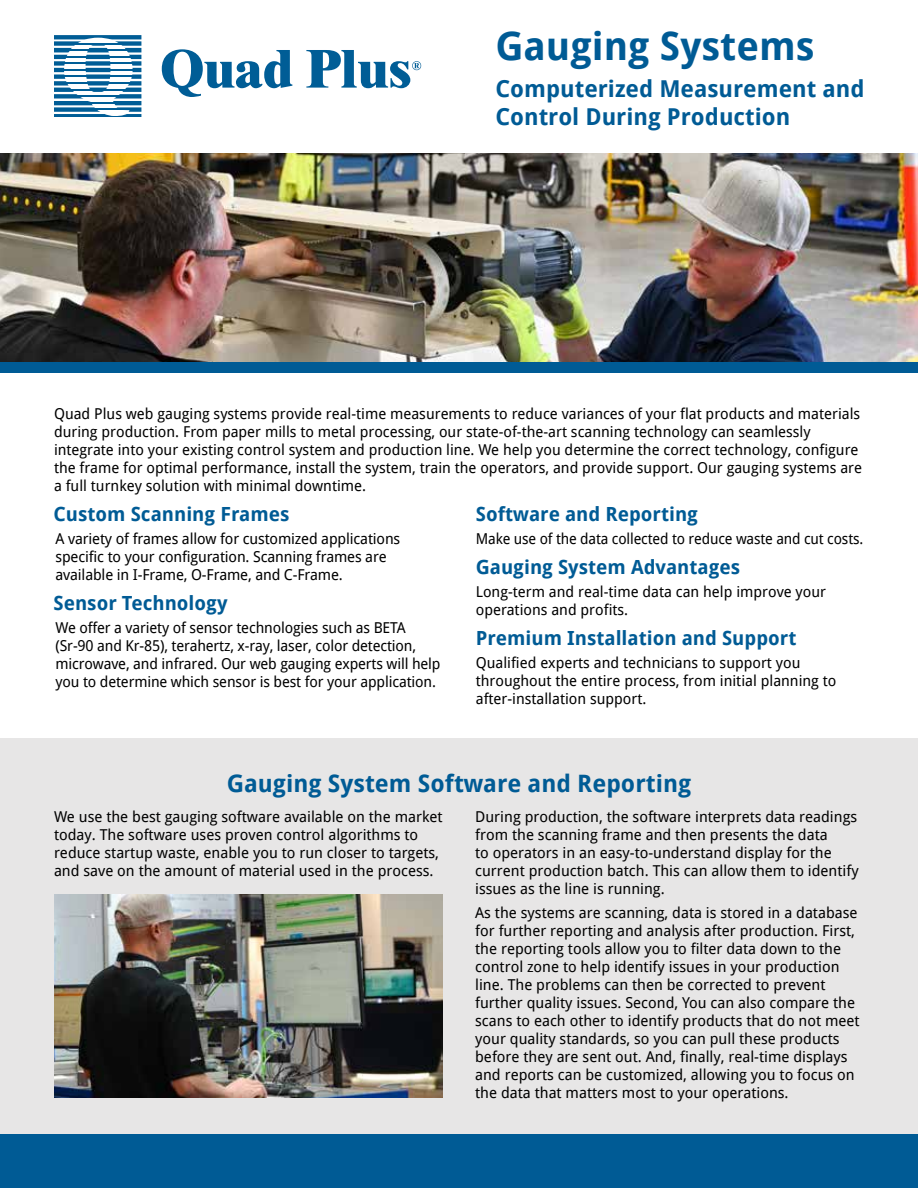
<style>
.page{position:relative;width:918px;height:1188px;background:#fff}
.page>*{position:absolute;margin:0;border:0;box-sizing:border-box;transform-origin:0 0}
.t1{font:700 39px "Droid Sans";color:#005b95}
.t2{font:700 24px "Droid Sans";color:#005b95}
.t3{font:700 23.25px/27.9px "Droid Sans";color:#005b95}
.t4{font:700 19.5px "Droid Sans";color:#005b95}
.t5{font:15px/18px "Droid Sans";color:#000}
.t6{font:15px "Droid Sans";color:#000;scale:.96 1}
</style>
<div class="page">
<div style="left:0;top:739px;width:918px;height:395px;background:#e7e6e6"></div>
<img style="left:0;top:153px;width:918px;height:209px">
<div style="left:0;top:362px;width:918px;height:11px;background:#005b95"></div>
<svg style="left:162px;top:49px;width:130px;height:48px"></svg>
<svg style="left:54px;top:35px;width:87px;height:4px"></svg>
<svg style="left:54px;top:38px;width:87px;height:79px"></svg>
<hr style="left:75px;top:43px;width:46px;height:1px;background:#005d96">
<hr style="left:64px;top:56px;width:68px;height:1px;background:#005d96">
<hr style="left:61px;top:63px;width:72px;height:1px;background:#005d96">
<hr style="left:60px;top:69px;width:74px;height:1px;background:#005d96">
<hr style="left:63px;top:76px;width:70px;height:1px;background:#005d96">
<hr style="left:65px;top:82px;width:66px;height:1px;background:#005d96">
<hr style="left:66px;top:89px;width:62px;height:1px;background:#005d96">
<hr style="left:69px;top:96px;width:59px;height:1px;background:#005d96">
<hr style="left:69px;top:102px;width:59px;height:1px;background:#005d96">
<hr style="left:69px;top:109px;width:59px;height:1px;background:#005d96">
<hr style="left:69px;top:50px;width:59px;height:1px;background:#005d96">
<svg style="left:306px;top:50px;width:115px;height:38px"></svg>
<div style="left:0;top:1134px;width:918px;height:54px;background:#005b95"></div>
<img style="left:54px;top:894px;width:389px;height:204px">
<h1 class="t1" style="left:495px;top:24px;width:321px">Gauging Systems</h1>
<h3 class="t3" style="left:495px;top:75px;width:371px">Computerized Measurement and<br>Control During Production</h3>
<p class="t5" style="left:54px;top:405px;width:810px">Quad Plus web gauging systems provide real-time measurements to reduce variances of your flat products and materials during production. From paper mills to metal processing, our state-of-the-art scanning technology can seamlessly integrate into your existing control system and production line. We help you determine the correct technology, configure the frame for optimal performance, install the system, train the operators, and provide support. Our gauging systems are a full turnkey solution with minimal downtime.</p>
<p class="t5" style="left:56px;top:530px;width:346px">A variety of frames allow for customized applications specific to your configuration. Scanning frames are available in I-Frame, O-Frame, and C-Frame.</p>
<h3 class="t4" style="left:476px;top:503px;width:224px">Software and Reporting</h3>
<h3 class="t4" style="left:54px;top:503px;width:238px">Custom Scanning Frames</h3>
<p class="t6" style="left:476px;top:530px;width:405px">Make use of the data collected to reduce waste and cut costs.</p>
<h3 class="t4" style="left:476px;top:556px;width:266px">Gauging System Advantages</h3>
<h3 class="t4" style="left:54px;top:592px;width:175px">Sensor Technology</h3>
<p class="t5" style="left:56px;top:619px;width:387px">We offer a variety of sensor technologies such as BETA (Sr-90 and Kr-85), terahertz, x-ray, laser, color detection, microwave, and infrared. Our web gauging experts will help you to determine which sensor is best for your application.</p>
<p class="t5" style="left:476px;top:583px;width:352px">Long-term and real-time data can help improve your operations and profits.</p>
<h3 class="t4" style="left:476px;top:627px;width:322px">Premium Installation and Support</h3>
<p class="t5" style="left:476px;top:654px;width:362px">Qualified experts and technicians to support you throughout the entire process, from initial planning to after-installation support.</p>
<h2 class="t2" style="left:227px;top:769px;width:466px">Gauging System Software and Reporting</h2>
<p class="t5" style="left:54px;top:808px;width:390px">We use the best gauging software available on the market today. The software uses proven control algorithms to reduce startup waste, enable you to run closer to targets, and save on the amount of material used in the process.</p>
<p class="t5" style="left:475px;top:808px;width:385px">During production, the software interprets data readings from the scanning frame and then presents the data<br>to operators in an easy-to-understand display for the current production batch. This can allow them to identify issues as the line is running.</p>
<p class="t5" style="left:475px;top:903px;width:386px">As the systems are scanning, data is stored in a database for further reporting and analysis after production. First, the reporting tools allow you to filter data down to the control zone to help identify issues in your production line. The problems can then be corrected to prevent further quality issues. Second, You can also compare the scans to each other to identify products that do not meet your quality standards, so you can pull these products before they are sent out. And, finally, real-time displays and reports can be customized, allowing you to focus on the data that matters most to your operations.</p>
</div>
